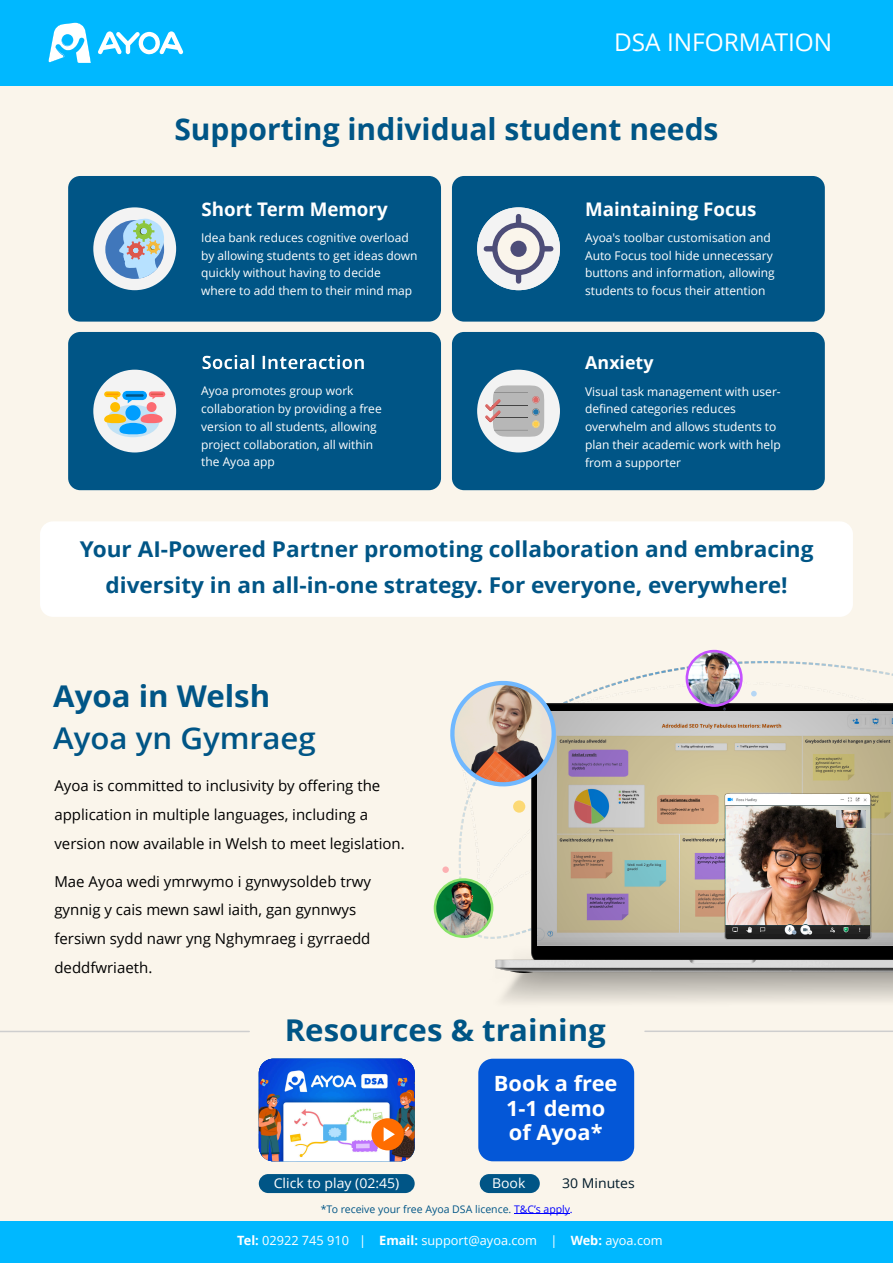
<style>
.page{position:relative;width:893px;height:1263px;background:#faf5eb}
.page>*{position:absolute;margin:0;border:0;box-sizing:border-box;transform-origin:0 0}
.t1{font:700 30px "Open Sans";color:#005586}
.t2{font:700 30px "Open Sans";color:#005586;scale:1.04 1}
.t3{font:600 30px "Open Sans";color:#005586;scale:1.04 1}
.t4{font:24.38px "Open Sans";color:#fff}
.t5{font:700 21.75px/36px "Open Sans";color:#005586;text-align:center;scale:1.04 1}
.t6{font:700 21px/24.2px "Open Sans";color:#fff;text-align:center;scale:1.04 1}
.t7{font:700 18.75px "Open Sans";color:#fff}
.t8{font:700 17.85px "Open Sans";color:#fff}
.t9{font:15px/29px "Open Sans";color:#000}
.t10{font:13.5px "Open Sans";color:#fff;scale:1.04 1}
.t11{font:13.5px "Open Sans";color:#001a29;scale:1.04 1}
.t12{font:12.75px "Open Sans";color:#fff}
.t13{font:12px/17.7px "Open Sans";color:#fff}
.t14{font:10.5px "Open Sans";color:#005586}
.s1{color:#00f}
.s2{font-weight:700}
</style>
<div class="page">
<div style="left:0;top:0;width:893px;height:86px;background:#00b8ff"></div>
<svg style="left:98px;top:31px;width:85px;height:24px"></svg>
<svg style="left:48px;top:22px;width:43px;height:41px"></svg>
<div style="left:0;top:1221px;width:893px;height:42px;background:#00b8ff"></div>
<div style="left:478px;top:1058px;width:156px;height:103px;background:#0457d7;border-radius:15px"></div>
<div style="left:480px;top:1174px;width:60px;height:19px;background:#005586;border-radius:9px"></div>
<img style="left:259px;top:1058px;width:156px;height:103px;border-radius:14px">
<div style="left:371px;top:1118px;width:33px;height:32px;background:#ff6d00;border-radius:50%"></div>
<svg style="left:383px;top:1127px;width:12px;height:14px"></svg>
<div style="left:259px;top:1174px;width:156px;height:19px;background:#005586;border-radius:9px"></div>
<hr style="left:645px;top:1030px;width:248px;height:2px;background:#cecece">
<hr style="left:0;top:1030px;width:249px;height:2px;background:#cecece">
<div style="left:40px;top:521px;width:813px;height:96px;background:#fff;border-radius:13px"></div>
<div style="left:68px;top:176px;width:373px;height:146px;background:#005586;border-radius:12px"></div>
<div style="left:93px;top:207px;width:83px;height:83px;background:#f3f3f3;border-radius:50%"></div>
<div style="left:452px;top:176px;width:372px;height:146px;background:#005586;border-radius:12px"></div>
<div style="left:452px;top:332px;width:372px;height:158px;background:#005586;border-radius:12px"></div>
<div style="left:477px;top:370px;width:83px;height:82px;background:#f3f3f3;border-radius:50%"></div>
<div style="left:68px;top:332px;width:373px;height:158px;background:#005586;border-radius:12px"></div>
<hr style="left:514px;top:1213px;width:56px;height:1px;background:#00f">
<div style="left:93px;top:370px;width:83px;height:82px;background:#f3f3f3;border-radius:50%"></div>
<div style="left:477px;top:207px;width:83px;height:83px;background:#f3f3f3;border-radius:50%"></div>
<div style="left:105px;top:220px;width:59px;height:59px;background:#4077bb;border-radius:50%"></div>
<svg style="left:119px;top:218px;width:45px;height:61px"></svg>
<div style="left:486px;top:246px;width:65px;height:5px;background:#4d4d78"></div>
<div style="left:516px;top:217px;width:5px;height:64px;background:#4d4d78"></div>
<svg style="left:492px;top:222px;width:53px;height:53px"></svg>
<div style="left:510px;top:241px;width:16px;height:16px;background:#4d4d78;border-radius:50%"></div>
<div style="left:107px;top:405px;width:52px;height:32px;background:#009efe;border-radius:50%;opacity:.2"></div>
<svg style="left:104px;top:391px;width:17px;height:6px"></svg>
<svg style="left:122px;top:391px;width:25px;height:9px"></svg>
<hr style="left:126px;top:394px;width:18px;height:3px;background:#005586">
<svg style="left:128px;top:399px;width:5px;height:4px"></svg>
<svg style="left:106px;top:393px;width:12px;height:7px"></svg>
<svg style="left:149px;top:391px;width:16px;height:6px"></svg>
<svg style="left:151px;top:393px;width:12px;height:6px"></svg>
<div style="left:125px;top:405px;width:16px;height:15px;background:#009efe;border:5px solid #009efe;border-radius:50%"></div>
<div style="left:147px;top:402px;width:9px;height:10px;background:#fc6b72;border:3px solid #fc6b72;border-radius:50%"></div>
<svg style="left:110px;top:402px;width:10px;height:10px"></svg>
<svg style="left:104px;top:412px;width:59px;height:23px"></svg>
<svg style="left:485px;top:385px;width:59px;height:52px;background:#beb8b7"></svg>
<img style="left:458px;top:662px;width:435px;height:276px">
<img style="left:502px;top:972px;width:391px;height:30px">
<img style="left:495px;top:703px;width:398px;height:269px">
<img style="left:537px;top:711px;width:356px;height:234px">
<img style="left:724px;top:793px;width:147px;height:147px">
<img style="left:725px;top:794px;width:145px;height:145px;border-radius:2px">
<img style="left:725px;top:806px;width:145px;height:119px">
<img style="left:836px;top:810px;width:29px;height:17px">
<div style="left:513px;top:800px;width:12px;height:12px;background:#fcd975;border-radius:50%"></div>
<div style="left:442px;top:866px;width:7px;height:7px;background:#fcb0b2;border-radius:50%"></div>
<svg style="left:751px;top:691px;width:5px;height:5px"></svg>
<img style="left:686px;top:649px;width:56px;height:61px">
<svg style="left:450px;top:678px;width:106px;height:108px"></svg>
<img style="left:433px;top:877px;width:61px;height:61px">
<h2 class="t4" style="left:614px;top:26px;width:220px">DSA INFORMATION</h2>
<h1 class="t1" style="left:174px;top:108px;width:545px">Supporting individual student needs</h1>
<h3 class="t7" style="left:201px;top:195px;width:188px">Short Term Memory</h3>
<p class="t13" style="left:201px;top:228px;width:218px">Idea bank reduces cognitive overload by allowing students to get ideas down quickly without having to decide where to add them to their mind map</p>
<h3 class="t7" style="left:201px;top:349px;width:165px">Social Interaction</h3>
<p class="t13" style="left:201px;top:382px;width:182px">Ayoa promotes group work collaboration by providing a free version to all students, allowing project collaboration, all within the Ayoa app</p>
<h3 class="t7" style="left:585px;top:195px;width:173px">Maintaining Focus</h3>
<p class="t13" style="left:585px;top:228px;width:191px">Ayoa's toolbar customisation and Auto Focus tool hide unnecessary buttons and information, allowing students to focus their attention</p>
<h3 class="t8" style="left:585px;top:350px;width:70px">Anxiety</h3>
<p class="t13" style="left:585px;top:382px;width:197px">Visual task management with user&shy;defined categories reduces overwhelm and allows students to plan their academic work with help from a supporter</p>
<h3 class="t5" style="left:80px;top:530px;width:707px">Your AI-Powered Partner promoting collaboration and embracing diversity in an all-in-one strategy. For everyone, everywhere!</h3>
<h1 class="t2" style="left:53px;top:674px;width:210px">Ayoa in Welsh</h1>
<h1 class="t3" style="left:53px;top:718px;width:254px">Ayoa yn Gymraeg</h1>
<p class="t9" style="left:54px;top:770px;width:352px">Ayoa is committed to inclusivity by offering the application in multiple languages, including a version now available in Welsh to meet legislation.</p>
<p class="t9" style="left:54px;top:866px;width:318px">Mae Ayoa wedi ymrwymo i gynwysoldeb trwy gynnig y cais mewn sawl iaith, gan gynnwys fersiwn sydd nawr yng Nghymraeg i gyrraedd deddfwriaeth.</p>
<h1 class="t2" style="left:285px;top:1008px;width:310px">Resources &amp; training</h1>
<h3 class="t6" style="left:494px;top:1071px;width:120px">Book a free<br>1-1 demo of Ayoa*</h3>
<p class="t10" style="left:492px;top:1174px;width:34px">Book</p>
<p class="t11" style="left:562px;top:1174px;width:71px">30 Minutes</p>
<p class="t14" style="left:321px;top:1201px;width:253px">*To receive your free Ayoa DSA licence. <span class="s1">T&amp;C’s apply.</span></p>
<p class="t10" style="left:274px;top:1174px;width:122px">Click to play (02:45)</p>
<p class="t12" style="left:237px;top:1231px;width:427px"><span class="s2">Tel:</span> 02922 745 910 | <span class="s2">Email:</span> support@ayoa.com | <span class="s2">Web:</span> ayoa.com</p>
</div>
